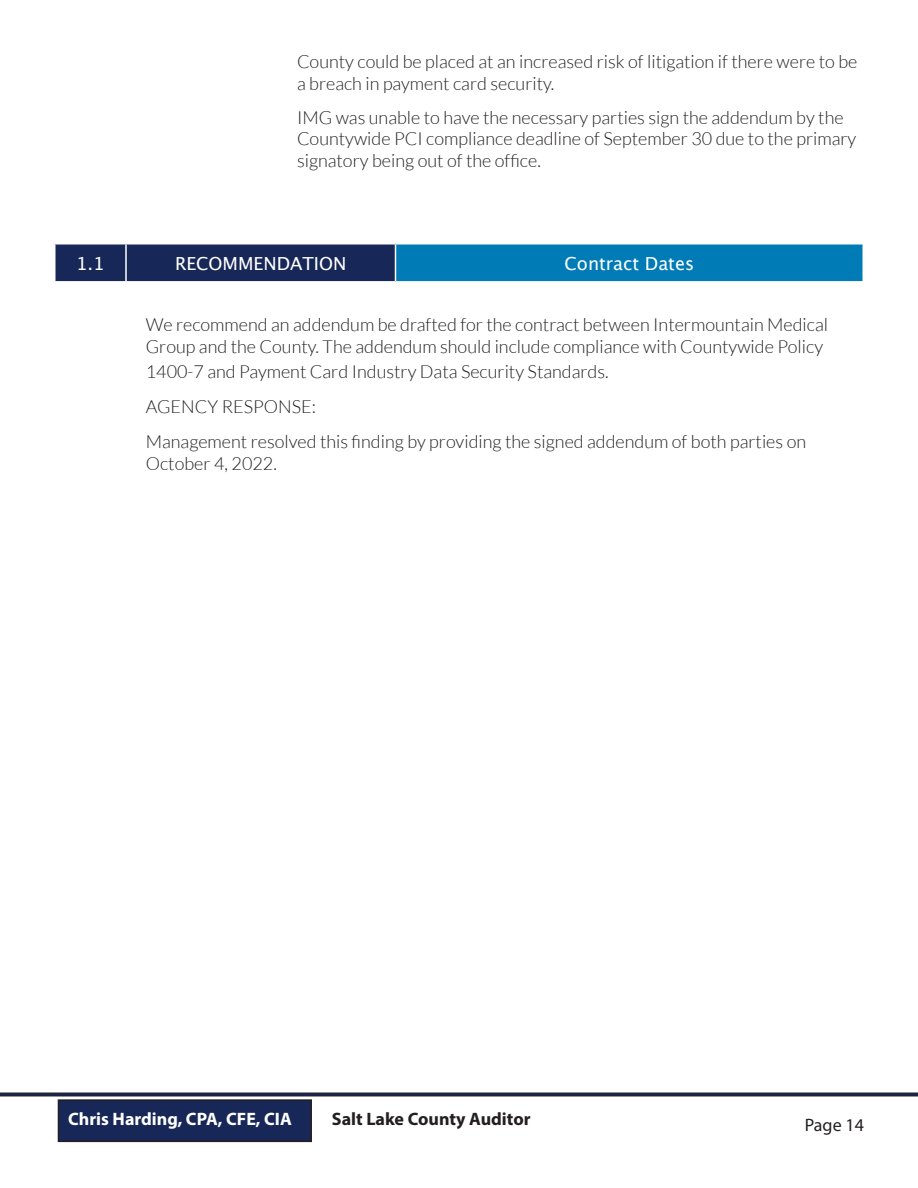
<style>
.page{position:relative;width:918px;height:1188px;background:#fff}
.page>*{position:absolute;margin:0;border:0;box-sizing:border-box;transform-origin:0 0}
.t1{font:300 18px/21.6px "Lato";color:#231f20}
.t2{font:18px "Lucida Grande";color:#fff}
.t3{font:700 18px "Myriad Pro";color:#fff}
.t4{font:700 18px "Myriad Pro";color:#231f20}
.t5{font:18px "Myriad Pro";color:#231f20}
</style>
<div class="page">
<div style="left:55px;top:244px;width:341px;height:37px;background:#172757"></div>
<div style="left:396px;top:244px;width:467px;height:38px;background:#007bb6"></div>
<hr style="left:54px;top:245px;width:2px;height:36px;background:#fff">
<hr style="left:125px;top:245px;width:2px;height:36px;background:#fff">
<hr style="left:395px;top:245px;width:1px;height:36px;background:#fff">
<hr style="left:862px;top:245px;width:2px;height:36px;background:#fff">
<hr style="left:396px;top:281px;width:468px;height:2px;background:#fff">
<div style="left:58px;top:1100px;width:253px;height:41px;background:#172757"></div>
<div style="left:58px;top:1099px;width:254px;height:43px;border:2px solid #231f20"></div>
<svg style="left:0;top:1093px;width:918px;height:3px;background:#1b2343"></svg>
<p class="t1" style="left:297px;top:51px;width:562px">County could be placed at an increased risk of litigation if there were to be a breach in payment card security.</p>
<p class="t1" style="left:297px;top:107px;width:561px">IMG was unable to have the necessary parties sign the addendum by the<br>Countywide PCI compliance deadline of September 30 due to the primary signatory being out of the office.</p>
<p class="t2" style="left:76px;top:253px;width:30px">1.1</p>
<p class="t2" style="left:175px;top:253px;width:173px">RECOMMENDATION</p>
<p class="t2" style="left:565px;top:253px;width:131px">Contract Dates</p>
<p class="t1" style="left:146px;top:314px;width:684px">We recommend an addendum be drafted for the contract between Intermountain Medical<br>Group and the County. The addendum should include compliance with Countywide Policy</p>
<p class="t1" style="left:146px;top:354px;width:662px;line-height:35.1px">1400-7 and Payment Card Industry Data Security Standards.<br>AGENCY RESPONSE:<br>Management resolved this finding by providing the signed addendum of both parties on</p>
<p class="t1" style="left:146px;top:453px;width:133px">October 4, 2022.</p>
<p class="t3" style="left:68px;top:1107px;width:225px">Chris Harding, CPA, CFE, CIA</p>
<p class="t4" style="left:332px;top:1107px;width:200px">Salt Lake County Auditor</p>
<p class="t5" style="left:805px;top:1114px;width:61px">Page 14</p>
</div>
